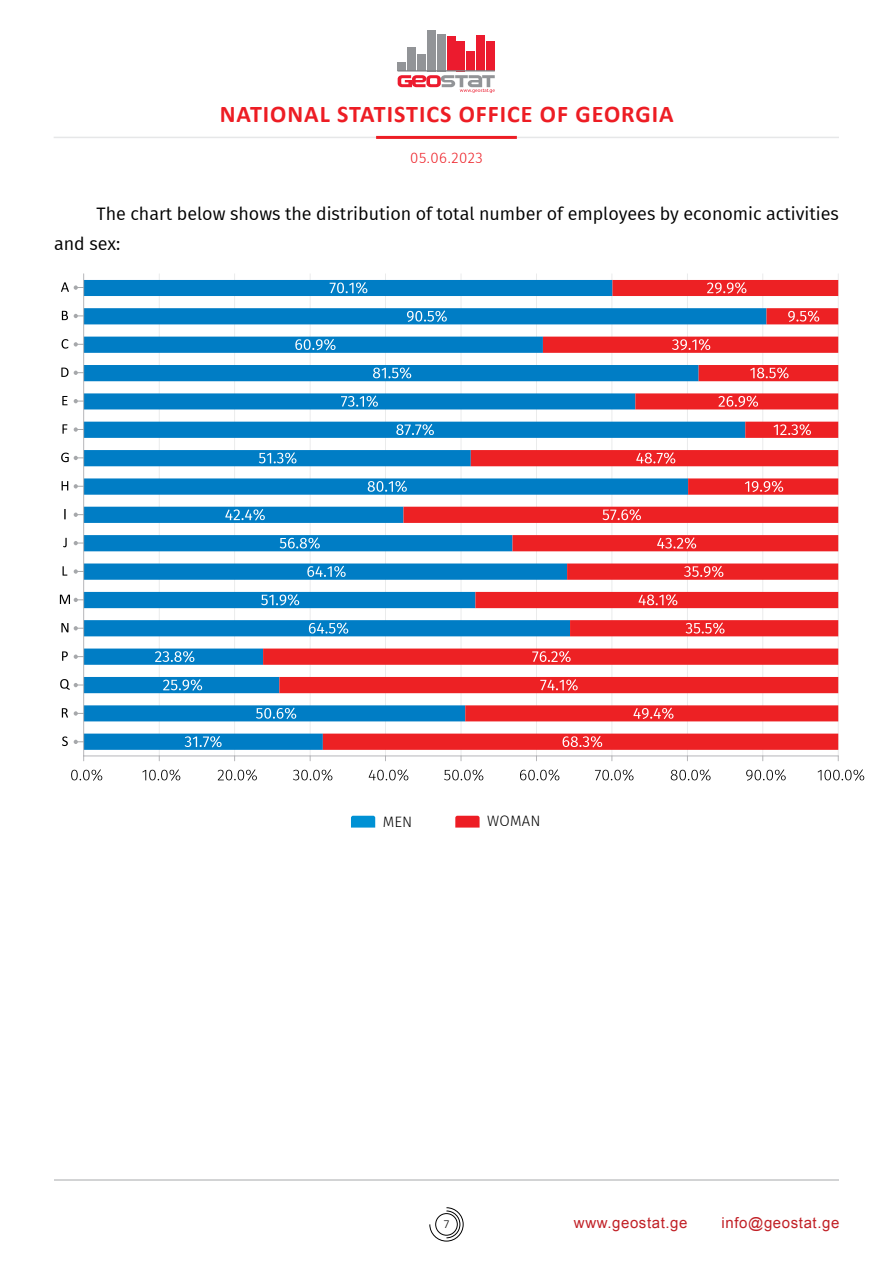
<style>
.page{position:relative;width:893px;height:1263px;background:#fff}
.page>*{position:absolute;margin:0;border:0;box-sizing:border-box;transform-origin:0 0}
.t1{font:700 24px "Calibri";letter-spacing:.04em;color:#ed1d24}
.t2{font:18px/30px "Fira GO";color:#000}
.t3{font:15px "BPG Ingiri Arial";letter-spacing:.04em;color:#c12026}
.t4{font:300 15px "Fira GO";letter-spacing:.04em;color:#ed1d24}
.t5{font:300 15px "Fira GO";letter-spacing:.01em;color:#000}
.t6{font:300 12px "Calibri";color:#000}
</style>
<div class="page">
<svg style="left:429px;top:1207px;width:35px;height:34px"></svg>
<hr style="left:54px;top:1179px;width:785px;height:1px;background:#a7a9ac">
<hr style="left:54px;top:137px;width:785px;height:1px;background:#e6e7e8">
<hr style="left:376px;top:136px;width:141px;height:3px;background:#ed1d24">
<div style="left:398px;top:62px;width:8px;height:9px;background:#929497"></div>
<div style="left:407px;top:47px;width:9px;height:24px;background:#929497"></div>
<div style="left:417px;top:55px;width:9px;height:16px;background:#929497"></div>
<div style="left:427px;top:30px;width:9px;height:41px;background:#929497"></div>
<div style="left:437px;top:34px;width:9px;height:37px;background:#929497"></div>
<div style="left:447px;top:36px;width:8px;height:35px;background:#ec1b2e"></div>
<div style="left:457px;top:41px;width:8px;height:30px;background:#ec1b2e"></div>
<div style="left:466px;top:51px;width:9px;height:20px;background:#ec1b2e"></div>
<div style="left:476px;top:36px;width:9px;height:35px;background:#ec1b2e"></div>
<div style="left:486px;top:42px;width:9px;height:29px;background:#ec1b2e"></div>
<hr style="left:398px;top:70px;width:97px;height:2px;background:#808184">
<svg style="left:398px;top:75px;width:97px;height:18px"></svg>
<svg style="left:74px;top:314px;width:9px;height:4px"></svg>
<svg style="left:74px;top:342px;width:9px;height:5px"></svg>
<svg style="left:74px;top:399px;width:9px;height:4px"></svg>
<svg style="left:74px;top:427px;width:9px;height:5px"></svg>
<svg style="left:74px;top:484px;width:9px;height:4px"></svg>
<svg style="left:74px;top:512px;width:9px;height:5px"></svg>
<svg style="left:74px;top:541px;width:9px;height:4px"></svg>
<svg style="left:74px;top:569px;width:9px;height:5px"></svg>
<svg style="left:74px;top:626px;width:9px;height:4px"></svg>
<svg style="left:74px;top:654px;width:9px;height:5px"></svg>
<svg style="left:74px;top:711px;width:9px;height:5px"></svg>
<svg style="left:74px;top:740px;width:9px;height:4px"></svg>
<svg style="left:62px;top:736px;width:6px;height:10px"></svg>
<svg style="left:62px;top:708px;width:6px;height:9px"></svg>
<svg style="left:60px;top:679px;width:23px;height:11px"></svg>
<svg style="left:62px;top:651px;width:6px;height:10px"></svg>
<svg style="left:61px;top:623px;width:7px;height:9px"></svg>
<svg style="left:60px;top:595px;width:23px;height:9px"></svg>
<svg style="left:63px;top:566px;width:4px;height:10px"></svg>
<svg style="left:63px;top:538px;width:4px;height:9px"></svg>
<svg style="left:64px;top:509px;width:2px;height:10px"></svg>
<svg style="left:62px;top:481px;width:6px;height:9px"></svg>
<svg style="left:61px;top:453px;width:22px;height:9px"></svg>
<svg style="left:62px;top:424px;width:5px;height:10px"></svg>
<svg style="left:62px;top:396px;width:6px;height:9px"></svg>
<svg style="left:61px;top:368px;width:22px;height:9px"></svg>
<svg style="left:62px;top:339px;width:6px;height:10px"></svg>
<svg style="left:62px;top:311px;width:6px;height:9px"></svg>
<svg style="left:61px;top:282px;width:22px;height:10px"></svg>
<hr style="left:838px;top:273px;width:1px;height:483px;background:#e5e6e7">
<hr style="left:762px;top:273px;width:1px;height:483px;background:#e5e6e7">
<hr style="left:687px;top:273px;width:1px;height:483px;background:#e5e6e7">
<hr style="left:611px;top:273px;width:1px;height:483px;background:#e5e6e7">
<hr style="left:536px;top:273px;width:1px;height:483px;background:#e5e6e7">
<hr style="left:461px;top:273px;width:1px;height:483px;background:#e5e6e7">
<hr style="left:385px;top:273px;width:1px;height:483px;background:#e5e6e7">
<hr style="left:310px;top:273px;width:1px;height:483px;background:#e5e6e7">
<hr style="left:234px;top:273px;width:1px;height:483px;background:#e5e6e7">
<hr style="left:159px;top:273px;width:1px;height:483px;background:#e5e6e7">
<svg style="left:84px;top:280px;width:179px;height:470px;fill:#007dc5"></svg>
<svg style="left:263px;top:280px;width:575px;height:470px"></svg>
<hr style="left:83px;top:755px;width:756px;height:1px;background:#a8a8ac">
<hr style="left:83px;top:273px;width:1px;height:483px;background:#a8a8ac">
<svg style="left:185px;top:736px;width:37px;height:11px"></svg>
<svg style="left:256px;top:707px;width:40px;height:12px"></svg>
<svg style="left:163px;top:679px;width:39px;height:12px"></svg>
<svg style="left:155px;top:651px;width:39px;height:11px"></svg>
<svg style="left:309px;top:622px;width:39px;height:12px"></svg>
<svg style="left:261px;top:594px;width:38px;height:12px"></svg>
<svg style="left:307px;top:566px;width:39px;height:11px"></svg>
<svg style="left:280px;top:537px;width:40px;height:12px"></svg>
<svg style="left:225px;top:509px;width:40px;height:12px"></svg>
<svg style="left:368px;top:481px;width:39px;height:11px"></svg>
<svg style="left:259px;top:452px;width:37px;height:12px"></svg>
<svg style="left:396px;top:424px;width:38px;height:11px"></svg>
<svg style="left:341px;top:395px;width:37px;height:12px"></svg>
<svg style="left:373px;top:367px;width:38px;height:12px"></svg>
<svg style="left:295px;top:339px;width:41px;height:11px"></svg>
<svg style="left:407px;top:310px;width:40px;height:12px"></svg>
<svg style="left:330px;top:282px;width:37px;height:12px"></svg>
<svg style="left:563px;top:736px;width:39px;height:11px"></svg>
<svg style="left:633px;top:707px;width:40px;height:12px"></svg>
<svg style="left:540px;top:679px;width:38px;height:12px"></svg>
<svg style="left:532px;top:651px;width:39px;height:11px"></svg>
<svg style="left:686px;top:622px;width:38px;height:12px"></svg>
<svg style="left:639px;top:594px;width:38px;height:12px"></svg>
<svg style="left:684px;top:566px;width:39px;height:11px"></svg>
<svg style="left:657px;top:537px;width:39px;height:12px"></svg>
<svg style="left:602px;top:509px;width:39px;height:12px"></svg>
<svg style="left:745px;top:481px;width:38px;height:11px"></svg>
<svg style="left:636px;top:452px;width:39px;height:12px"></svg>
<svg style="left:773px;top:424px;width:38px;height:11px"></svg>
<svg style="left:718px;top:395px;width:40px;height:12px"></svg>
<svg style="left:750px;top:367px;width:39px;height:12px"></svg>
<svg style="left:672px;top:339px;width:38px;height:11px"></svg>
<svg style="left:788px;top:310px;width:31px;height:12px"></svg>
<svg style="left:707px;top:282px;width:39px;height:12px"></svg>
<svg style="left:71px;top:769px;width:31px;height:12px"></svg>
<svg style="left:142px;top:769px;width:38px;height:12px"></svg>
<svg style="left:218px;top:769px;width:39px;height:12px"></svg>
<svg style="left:293px;top:769px;width:39px;height:12px"></svg>
<svg style="left:369px;top:769px;width:39px;height:12px"></svg>
<svg style="left:444px;top:769px;width:39px;height:12px"></svg>
<svg style="left:520px;top:769px;width:39px;height:12px"></svg>
<svg style="left:595px;top:769px;width:38px;height:12px"></svg>
<svg style="left:671px;top:769px;width:40px;height:12px"></svg>
<svg style="left:746px;top:769px;width:40px;height:12px"></svg>
<svg style="left:818px;top:769px;width:46px;height:12px"></svg>
<svg style="left:351px;top:816px;width:24px;height:11px"></svg>
<svg style="left:455px;top:816px;width:25px;height:11px"></svg>
<h1 class="t1" style="left:220px;top:97px;width:455px">NATIONAL STATISTICS OFFICE OF GEORGIA</h1>
<p class="t4" style="left:410px;top:149px;width:74px">05.06.2023</p>
<p class="t2" style="left:54px;top:198px;width:786px;text-indent:43px">The chart below shows the distribution of total number of employees by economic activities and sex:</p>
<p class="t5" style="left:383px;top:813px;width:31px">MEN</p>
<p class="t5" style="left:487px;top:812px;width:55px">WOMAN</p>
<p class="t6" style="left:443px;top:1217px;width:8px">7</p>
<p class="t3" style="left:574px;top:1213px;width:115px">www.geostat.ge</p>
<p class="t3" style="left:722px;top:1213px;width:119px">info@geostat.ge</p>
</div>
